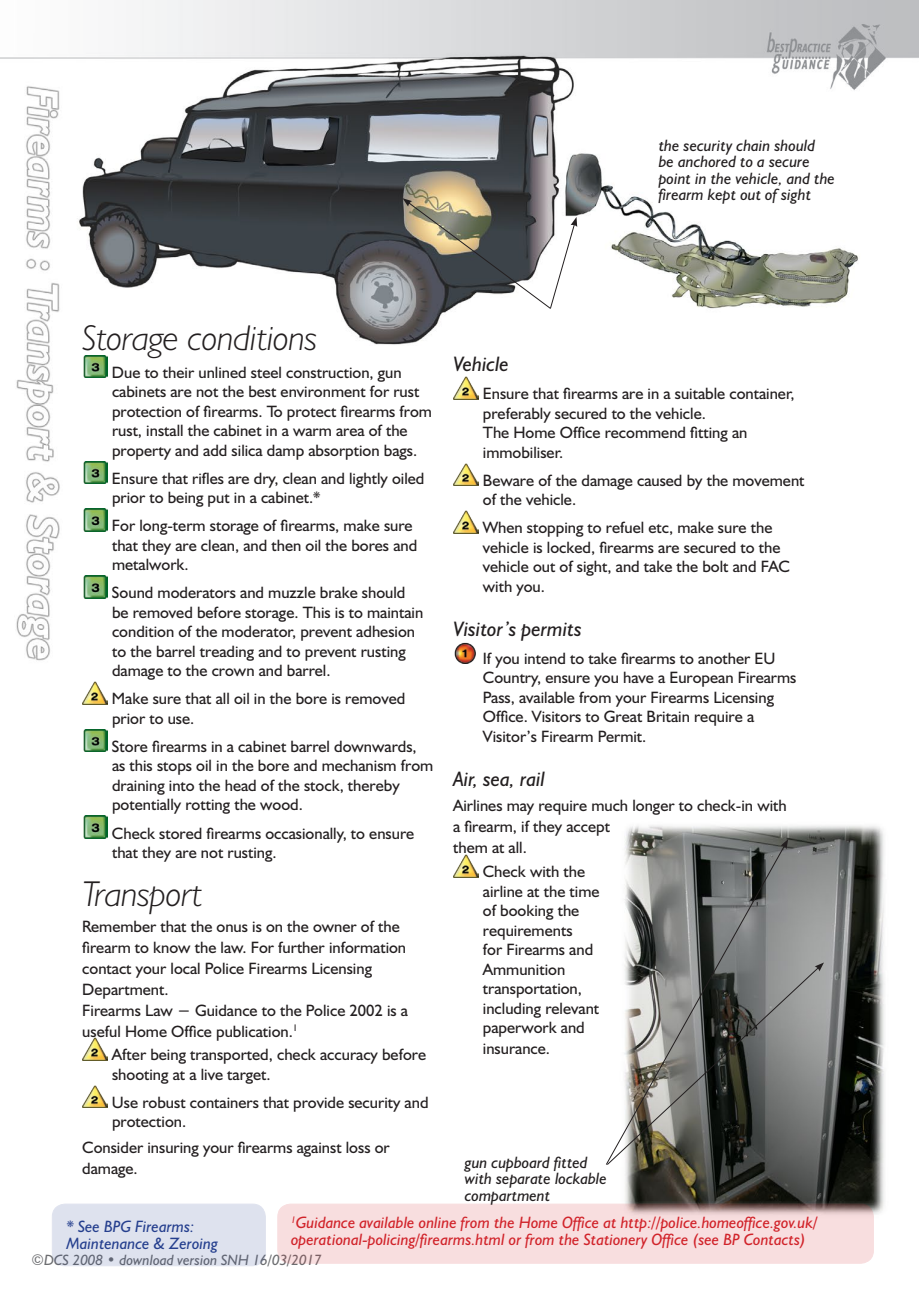
<style>
.page{position:relative;width:919px;height:1289px;background:#fff}
.page>*{position:absolute;margin:0;border:0;box-sizing:border-box;transform-origin:0 0}
.t1{font:italic 300 36px "Humanist 521 BT";letter-spacing:-.005em;color:#231f20}
.t2{font:italic 21px "Humanist 521 BT";letter-spacing:-.005em;color:#231f20}
.t3{font:16.5px/19.5px "Humanist 521 BT";color:#231f20}
.t4{font:italic 16.5px/16.5px "Humanist 521 BT";color:#d1232a}
.t5{font:italic 16.5px/16.5px "Humanist 521 BT";color:#231f20}
.t6{font:italic 16.5px/16.5px "Humanist 521 BT";color:#253f8e}
.t7{font:italic 15px "Humanist 521 BT";color:#6c6d70}
</style>
<div class="page">
<img style="left:16px;top:101px;width:869px;height:1165px">
<img style="left:0;top:0;width:918px;height:101px">
<svg style="left:278px;top:1203px;width:595px;height:60px;background:#f2d8d9"></svg>
<div style="left:277px;top:1203px;width:596px;height:60px;border:1px solid #d1232a;border-radius:13px"></div>
<img style="left:82px;top:355px;width:26px;height:23px">
<img style="left:82px;top:461px;width:26px;height:23px">
<img style="left:82px;top:508px;width:26px;height:23px">
<img style="left:82px;top:575px;width:26px;height:23px">
<img style="left:82px;top:681px;width:26px;height:23px">
<img style="left:82px;top:729px;width:26px;height:23px">
<img style="left:82px;top:815px;width:26px;height:23px">
<img style="left:82px;top:1037px;width:26px;height:23px">
<img style="left:82px;top:1085px;width:26px;height:22px">
<img style="left:453px;top:376px;width:25px;height:23px">
<img style="left:453px;top:463px;width:25px;height:23px">
<img style="left:453px;top:510px;width:25px;height:23px">
<img style="left:453px;top:641px;width:25px;height:23px">
<img style="left:453px;top:854px;width:25px;height:23px">
<svg style="left:785px;top:962px;width:38px;height:203px;background:#878988"></svg>
<div style="left:52px;top:1203px;width:213px;height:62px;background:#dee2ee;border-radius:13px"></div>
<div style="left:52px;top:1203px;width:213px;height:62px;border:1px solid #253f8e;border-radius:13px"></div>
<svg style="left:402px;top:198px;width:175px;height:111px"></svg>
<svg style="left:605px;top:844px;width:180px;height:321px;background:#7e7f7d"></svg>
<svg style="left:780px;top:839px;width:8px;height:10px"></svg>
<p class="t5" style="left:658px;top:136px;width:178px">the security chain should<br>be anchored to a secure point in the vehicle, and the firearm kept out of sight</p>
<h1 class="t1" style="left:82px;top:316px;width:236px">Storage conditions</h1>
<p class="t3" style="left:112px;top:362px;width:321px">Due to their unlined steel construction, gun cabinets are not the best environment for rust protection of firearms. To protect firearms from rust, install the cabinet in a warm area of the property and add silica damp absorption bags.</p>
<p class="t3" style="left:112px;top:468px;width:314px">Ensure that rifles are dry, clean and lightly oiled prior to being put in a cabinet.*</p>
<p class="t3" style="left:112px;top:515px;width:307px">For long-term storage of firearms, make sure that they are clean, and then oil the bores and metalwork.</p>
<p class="t3" style="left:112px;top:582px;width:313px">Sound moderators and muzzle brake should be removed before storage. This is to maintain condition of the moderator, prevent adhesion to the barrel treading and to prevent rusting damage to the crown and barrel.</p>
<p class="t3" style="left:112px;top:688px;width:295px">Make sure that all oil in the bore is removed prior to use.</p>
<p class="t3" style="left:112px;top:736px;width:323px">Store firearms in a cabinet barrel downwards, as this stops oil in the bore and mechanism from draining into the head of the stock, thereby potentially rotting the wood.</p>
<p class="t3" style="left:112px;top:822px;width:304px">Check stored firearms occasionally, to ensure that they are not rusting.</p>
<h1 class="t1" style="left:82px;top:872px;width:122px">Transport</h1>
<p class="t3" style="left:82px;top:915px;width:327px;line-height:21px">Remember that the onus is on the owner of the firearm to know the law. For further information contact your local Police Firearms Licensing Department.<br>Firearms Law − Guidance to the Police 2002 is a useful Home Office publication.<sup>1</sup></p>
<p class="t3" style="left:112px;top:1044px;width:315px">After being transported, check accuracy before shooting at a live target.</p>
<p class="t3" style="left:112px;top:1092px;width:318px">Use robust containers that provide security and protection.</p>
<p class="t3" style="left:82px;top:1136px;width:309px;line-height:21px">Consider insuring your firearms against loss or damage.</p>
<p class="t2" style="left:453px;top:351px;width:57px">Vehicle</p>
<p class="t3" style="left:483px;top:383px;width:313px">Ensure that firearms are in a suitable container, preferably secured to the vehicle.<br>The Home Office recommend fitting an immobiliser.</p>
<p class="t3" style="left:483px;top:470px;width:323px">Beware of the damage caused by the movement of the vehicle.</p>
<p class="t3" style="left:483px;top:517px;width:308px">When stopping to refuel etc, make sure the vehicle is locked, firearms are secured to the vehicle out of sight, and take the bolt and FAC with you.</p>
<p class="t2" style="left:453px;top:616px;width:130px">Visitor’s permits</p>
<p class="t3" style="left:483px;top:648px;width:315px">If you intend to take firearms to another EU Country, ensure you have a European Firearms Pass, available from your Firearms Licensing Office. Visitors to Great Britain require a Visitor’s Firearm Permit.</p>
<p class="t2" style="left:453px;top:766px;width:94px">Air, sea, rail</p>
<p class="t3" style="left:453px;top:794px;width:335px;line-height:21px">Airlines may require much longer to check-in with a firearm, if they accept<br>them at all.</p>
<p class="t3" style="left:483px;top:861px;width:118px">Check with the airline at the time of booking the requirements<br>for Firearms and<br>Ammunition transportation, including relevant paperwork and</p>
<p class="t3" style="left:483px;top:1038px;width:69px">insurance.</p>
<p class="t5" style="left:465px;top:1153px;width:144px">gun cupboard fitted with separate lockable compartment</p>
<p class="t4" style="left:291px;top:1213px;width:528px"><sup>1</sup>Guidance available online from the Home Office at http://police.homeoffice.gov.uk/ operational-policing/firearms.html or from the Stationery Office (see BP Contacts)</p>
<p class="t6" style="left:67px;top:1218px;width:153px">* See BPG Firearms:<br>Maintenance &amp; Zeroing</p>
<p class="t7" style="left:32px;top:1250px;width:292px">©DCS 2008 • download version SNH 16/03/2017</p>
</div>
